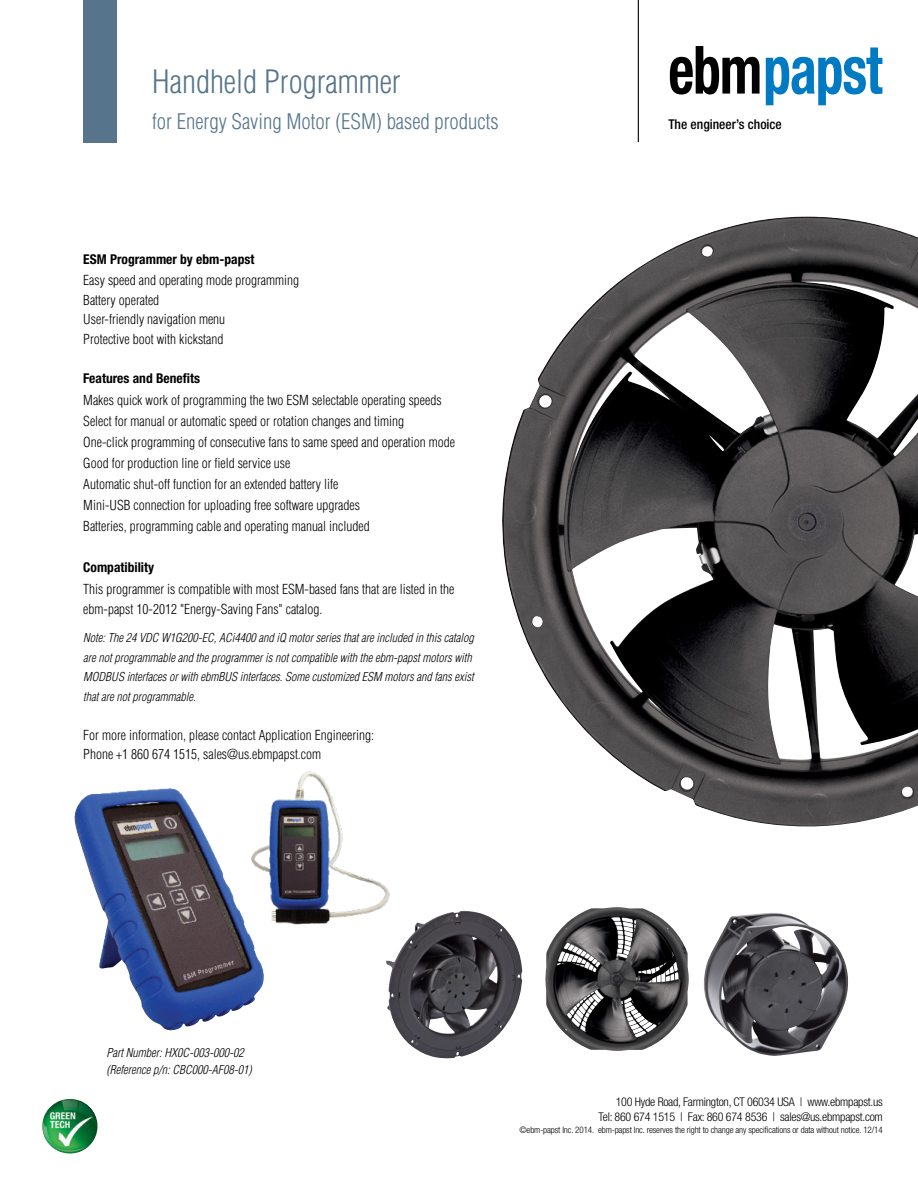
<style>
.page{position:relative;width:918px;height:1188px;background:#fff}
.page>*{position:absolute;margin:0;border:0;box-sizing:border-box;transform-origin:0 0}
.t1{font:300 condensed 31.5px "Helvetica";color:#56748c}
.t2{font:300 condensed 21px "Helvetica";color:#56748c}
.t3{font:300 condensed 13.5px/21px "Helvetica";color:#000}
.t4{font:700 condensed 13.5px "Helvetica Neue";color:#000}
.t5{font:500 condensed 13.5px "Helvetica Neue";color:#000}
.t6{font:italic 300 condensed 12px/19.5px "Helvetica";color:#000}
.t7{font:300 condensed 12px/15px "Helvetica Neue";letter-spacing:-.02em;color:#000;text-align:right}
.t8{font:300 condensed 9px "Helvetica Neue";letter-spacing:-.01em;color:#000}
</style>
<div class="page">
<svg style="left:670px;top:46px;width:90px;height:49px"></svg>
<svg style="left:766px;top:47px;width:116px;height:58px"></svg>
<hr style="left:638px;top:0;width:1px;height:142px;background:#000">
<div style="left:83px;top:0;width:34px;height:142px;background:#56748c"></div>
<img style="left:74px;top:788px;width:190px;height:243px">
<img style="left:502px;top:217px;width:416px;height:610px">
<img style="left:42px;top:1098px;width:56px;height:56px;border-radius:28px">
<img style="left:242px;top:771px;width:148px;height:163px">
<img style="left:545px;top:907px;width:144px;height:144px">
<img style="left:704px;top:913px;width:144px;height:143px">
<img style="left:386px;top:911px;width:136px;height:148px">
<h1 class="t1" style="left:152px;top:62px;width:250px">Handheld Programmer</h1>
<h2 class="t2" style="left:152px;top:108px;width:348px">for Energy Saving Motor (ESM) based products</h2>
<p class="t4" style="left:83px;top:251px;width:173px">ESM Programmer by ebm-papst</p>
<p class="t3" style="left:83px;top:270px;width:217px;line-height:19.5px">Easy speed and operating mode programming<br>Battery operated<br>User-friendly navigation menu<br>Protective boot with kickstand</p>
<p class="t4" style="left:83px;top:370px;width:118px">Features and Benefits</p>
<p class="t3" style="left:83px;top:390px;width:373px">Makes quick work of programming the two ESM selectable operating speeds Select for manual or automatic speed or rotation changes and timing<br>One-click programming of consecutive fans to same speed and operation mode Good for production line or field service use<br>Automatic shut-off function for an extended battery life<br>Mini-USB connection for uploading free software upgrades<br>Batteries, programming cable and operating manual included</p>
<p class="t4" style="left:83px;top:559px;width:72px">Compatibility</p>
<p class="t3" style="left:83px;top:579px;width:373px;line-height:19.5px">This programmer is compatible with most ESM-based fans that are listed in the ebm-papst 10-2012 "Energy-Saving Fans" catalog.</p>
<p class="t6" style="left:83px;top:628px;width:392px">Note: The 24 VDC W1G200-EC, ACi4400 and iQ motor series that are included in this catalog are not programmable and the programmer is not compatible with the ebm-papst motors with MODBUS interfaces or with ebmBUS interfaces. Some customized ESM motors and fans exist that are not programmable.</p>
<p class="t3" style="left:83px;top:725px;width:292px;line-height:19.5px">For more information, please contact Application Engineering:<br>Phone +1 860 674 1515, sales@us.ebmpapst.com</p>
<p class="t5" style="left:668px;top:116px;width:115px">The engineer’s choice</p>
<p class="t6" style="left:107px;top:1045px;width:147px;line-height:16.5px">Part Number: HX0C-003-000-02 (Reference p/n: CBC000-AF08-01)</p>
<p class="t7" style="left:599px;top:1094px;width:286px">100 Hyde Road, Farmington, CT 06034 USA | www.ebmpapst.us<br>Tel: 860 674 1515 | Fax: 860 674 8536 | sales@us.ebmpapst.com</p>
<p class="t8" style="left:519px;top:1125px;width:365px">©ebm-papst Inc. 2014. ebm-papst Inc. reserves the right to change any specifications or data without notice. 12/14</p>
</div>
